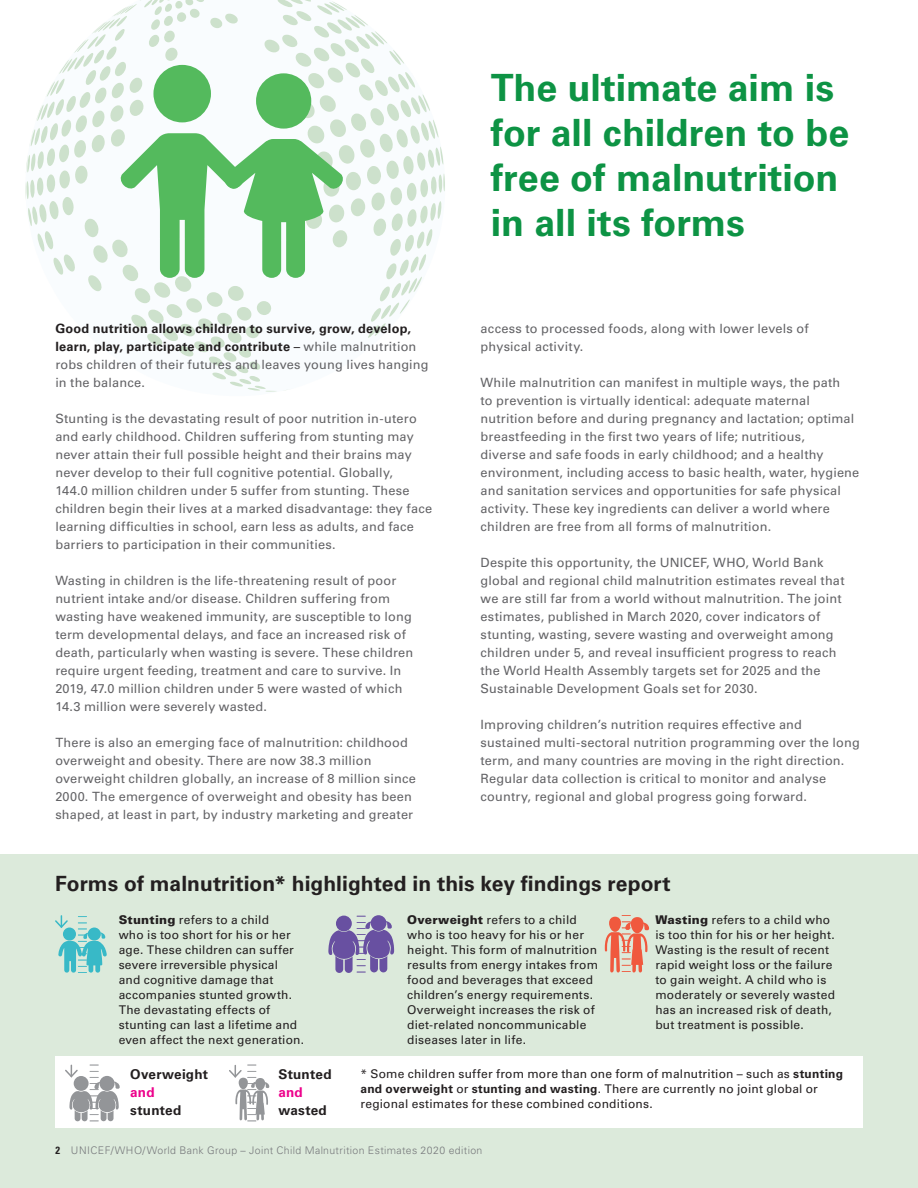
<style>
.page{position:relative;width:918px;height:1188px;background:#fff}
.page>*{position:absolute;margin:0;border:0;box-sizing:border-box;transform-origin:0 0}
.t1{font:700 37.5px/45px "Univers LT Std";color:#0d9344}
.t2{font:700 21px "Univers LT Std";color:#231f20}
.t3{font:700 13.5px "Univers LT Std";letter-spacing:.02em;color:#231f20}
.t4{font:700 13.5px "Univers LT Std";letter-spacing:.015em;color:#ed028c}
.t5{font:12.75px/18px "Univers LT Std";letter-spacing:.015em;color:#636366}
.t6{font:700 12.75px/18px "Univers LT Std";letter-spacing:.02em;color:#231f20}
.t7{font:12px/15px "Univers LT Std";letter-spacing:.015em;color:#231f20}
.t8{font:300 10.5px "Univers LT Std";letter-spacing:.035em;color:#76787b}
.s1{font-weight:400}
.s2{font-weight:400;color:#636366}
.s3{font-weight:900}
.s4{font-weight:700}
.s5{font-weight:700;font-stretch:condensed;color:#231f20}
</style>
<div class="page">
<svg style="left:25px;top:0;width:420px;height:392px"></svg>
<div style="left:0;top:855px;width:918px;height:333px;background:#dceadb"></div>
<div style="left:55px;top:1056px;width:808px;height:72px;background:#fff"></div>
<svg style="left:328px;top:915px;width:66px;height:58px"></svg>
<svg style="left:605px;top:915px;width:44px;height:57px"></svg>
<svg style="left:229px;top:1065px;width:40px;height:57px"></svg>
<svg style="left:65px;top:1065px;width:55px;height:57px"></svg>
<svg style="left:55px;top:915px;width:52px;height:58px"></svg>
<p class="t6" style="left:55px;top:319px;width:375px">Good nutrition allows children to survive, grow, develop, learn, play, participate and contribute <span class="s1">–</span> <span class="s2">while malnutrition robs children of their futures and leaves young lives hanging in the balance.</span></p>
<p class="t5" style="left:55px;top:409px;width:378px">Stunting is the devastating result of poor nutrition in-utero and early childhood. Children suffering from stunting may never attain their full possible height and their brains may never develop to their full cognitive potential. Globally,<br>144.0 million children under 5 suffer from stunting. These children begin their lives at a marked disadvantage: they face learning difficulties in school, earn less as adults, and face barriers to participation in their communities.</p>
<p class="t5" style="left:55px;top:571px;width:359px">Wasting in children is the life-threatening result of poor nutrient intake and/or disease. Children suffering from wasting have weakened immunity, are susceptible to long term developmental delays, and face an increased risk of death, particularly when wasting is severe. These children require urgent feeding, treatment and care to survive. In 2019, 47.0 million children under 5 were wasted of which 14.3 million were severely wasted.</p>
<p class="t5" style="left:55px;top:734px;width:362px">There is also an emerging face of malnutrition: childhood overweight and obesity. There are now 38.3 million overweight children globally, an increase of 8 million since 2000. The emergence of overweight and obesity has been shaped, at least in part, by industry marketing and greater</p>
<h1 class="t1" style="left:491px;top:66px;width:360px">The ultimate aim is for all children to be free of malnutrition in all its forms</h1>
<p class="t5" style="left:481px;top:320px;width:330px">access to processed foods, along with lower levels of physical activity.</p>
<p class="t5" style="left:481px;top:374px;width:380px">While malnutrition can manifest in multiple ways, the path<br>to prevention is virtually identical: adequate maternal nutrition before and during pregnancy and lactation; optimal breastfeeding in the first two years of life; nutritious,<br>diverse and safe foods in early childhood; and a healthy environment, including access to basic health, water, hygiene and sanitation services and opportunities for safe physical activity. These key ingredients can deliver a world where children are free from all forms of malnutrition.</p>
<p class="t5" style="left:481px;top:554px;width:366px">Despite this opportunity, the UNICEF, WHO, World Bank global and regional child malnutrition estimates reveal that we are still far from a world without malnutrition. The joint estimates, published in March 2020, cover indicators of stunting, wasting, severe wasting and overweight among children under 5, and reveal insufficient progress to reach the World Health Assembly targets set for 2025 and the Sustainable Development Goals set for 2030.</p>
<p class="t5" style="left:481px;top:716px;width:381px">Improving children’s nutrition requires effective and sustained multi-sectoral nutrition programming over the long term, and many countries are moving in the right direction.<br>Regular data collection is critical to monitor and analyse country, regional and global progress going forward.</p>
<h2 class="t2" style="left:55px;top:872px;width:617px">Forms of malnutrition* highlighted in this key findings report</h2>
<p class="t7" style="left:119px;top:912px;width:187px"><span class="s3">Stunting</span> refers to a child<br>who is too short for his or her age. These children can suffer severe irreversible physical<br>and cognitive damage that accompanies stunted growth.<br>The devastating effects of stunting can last a lifetime and even affect the next generation.</p>
<p class="t7" style="left:407px;top:912px;width:192px"><span class="s3">Overweight</span> refers to a child who is too heavy for his or her height. This form of malnutrition results from energy intakes from food and beverages that exceed children’s energy requirements.<br>Overweight increases the risk of diet-related noncommunicable diseases later in life.</p>
<p class="t7" style="left:655px;top:912px;width:181px"><span class="s3">Wasting</span> refers to a child who is too thin for his or her height.<br>Wasting is the result of recent rapid weight loss or the failure to gain weight. A child who is moderately or severely wasted has an increased risk of death, but treatment is possible.</p>
<p class="t7" style="left:360px;top:1066px;width:484px">* Some children suffer from more than one form of malnutrition – such as <span class="s4">stunting and overweight</span> or <span class="s4">stunting and wasting</span>. There are currently no joint global or regional estimates for these combined conditions.</p>
<p class="t8" style="left:55px;top:1144px;width:429px"><span class="s5">2</span> UNICEF/WHO/World Bank Group – Joint Child Malnutrition Estimates 2020 edition</p>
<p class="t3" style="left:130px;top:1067px;width:79px">Overweight</p>
<p class="t4" style="left:130px;top:1085px;width:26px">and</p>
<p class="t3" style="left:130px;top:1103px;width:53px">stunted</p>
<p class="t3" style="left:278px;top:1067px;width:55px">Stunted</p>
<p class="t4" style="left:278px;top:1085px;width:26px">and</p>
<p class="t3" style="left:278px;top:1103px;width:50px">wasted</p>
</div>
